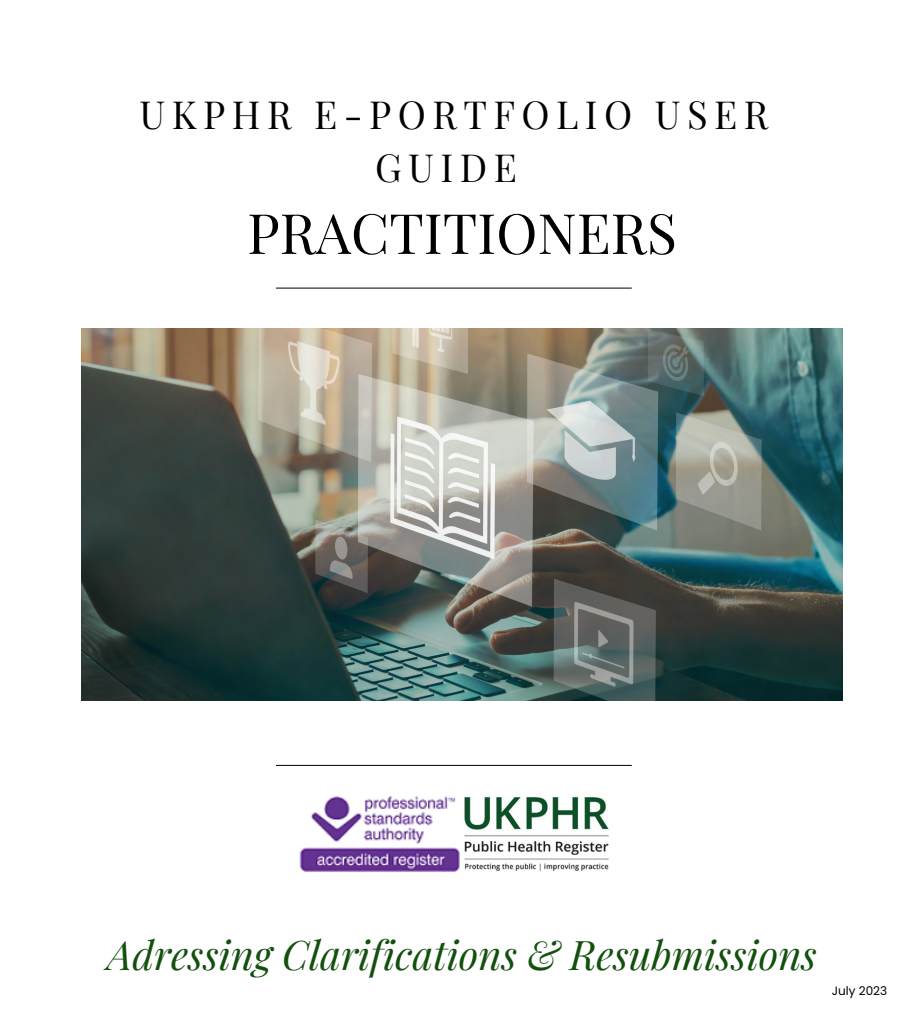
<style>
.page{position:relative;width:908px;height:1021px;background:#fff}
.page>*{position:absolute;margin:0;border:0;box-sizing:border-box;transform-origin:0 0}
.t1{font:55.64px "Playfair Display";color:#000}
.t2{font:italic 40px "Playfair Display";color:#14500d}
.t3{font:37.96px/53.1px "Playfair Display";letter-spacing:.17em;color:#000;text-align:center}
.t4{font:12px "Poppins";color:#000}
</style>
<div class="page">
<img style="left:81px;top:328px;width:761px;height:373px">
<hr style="left:276px;top:765px;width:355px;height:1px;background:#000">
<hr style="left:276px;top:288px;width:355px;height:1px;background:#000">
<img style="left:299px;top:796px;width:161px;height:76px">
<img style="left:464px;top:797px;width:145px;height:74px">
<p class="t3" style="left:139px;top:87px;width:630px">UKPHR E-PORTFOLIO USER<br>GUIDE</p>
<p class="t1" style="left:247px;top:194px;width:431px">PRACTITIONERS</p>
<p class="t2" style="left:107px;top:927px;width:711px">Adressing Clarifications &amp; Resubmissions</p>
<p class="t4" style="left:831px;top:982px;width:57px">July 2023</p>
</div>
